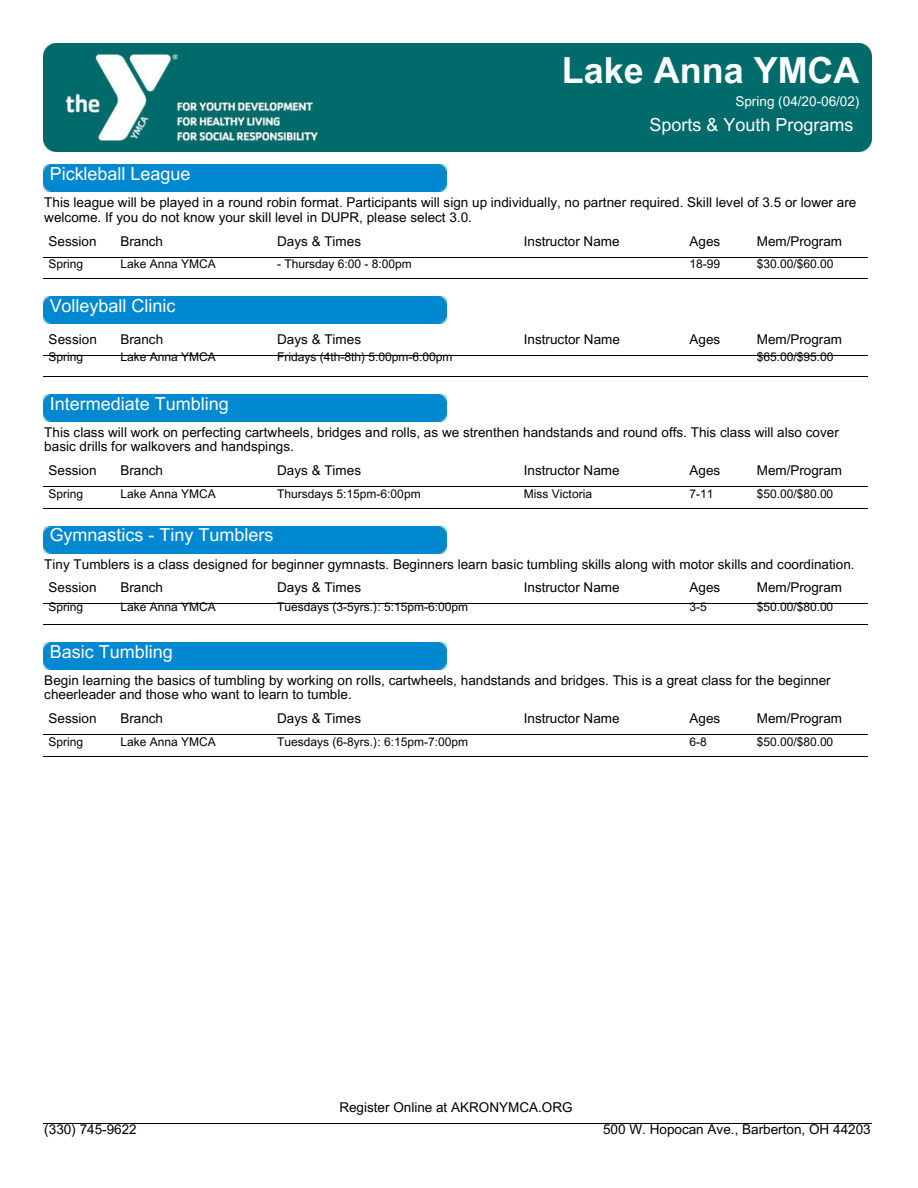
<style>
.page{position:relative;width:918px;height:1188px;background:#fff}
.page>*{position:absolute;margin:0;border:0;box-sizing:border-box;transform-origin:0 0}
.t1{font:700 36px "Arial MT Pro";color:#fff}
.t2{font:18px "Arial MT Pro";color:#fff}
.t3{font:13.5px/14.7px "Arial MT Pro";color:#000}
.t4{font:13.5px "Arial MT Pro";color:#fff}
.t5{font:12px "Arial MT Pro";color:#000}
</style>
<div class="page">
<img style="left:43px;top:43px;width:828px;height:108px">
<hr style="left:43px;top:257px;width:825px;height:1px;background:#000">
<div style="left:43px;top:165px;width:404px;height:27px;background:#0089d1"></div>
<hr style="left:43px;top:278px;width:825px;height:1px;background:#000">
<hr style="left:43px;top:355px;width:825px;height:1px;background:#000">
<div style="left:43px;top:296px;width:404px;height:27px;background:#0089d1"></div>
<hr style="left:43px;top:376px;width:825px;height:1px;background:#000">
<hr style="left:43px;top:487px;width:825px;height:1px;background:#000">
<div style="left:43px;top:394px;width:404px;height:27px;background:#0089d1"></div>
<hr style="left:43px;top:508px;width:825px;height:1px;background:#000">
<hr style="left:43px;top:603px;width:825px;height:1px;background:#000">
<div style="left:43px;top:526px;width:404px;height:27px;background:#0089d1"></div>
<hr style="left:43px;top:624px;width:825px;height:1px;background:#000">
<hr style="left:43px;top:735px;width:825px;height:1px;background:#000">
<div style="left:43px;top:642px;width:404px;height:27px;background:#0089d1"></div>
<hr style="left:43px;top:1123px;width:828px;height:1px;background:#000">
<hr style="left:43px;top:756px;width:825px;height:1px;background:#000">
<p class="t1" style="left:562px;top:57px;width:299px">Lake Anna YMCA</p>
<p class="t4" style="left:735px;top:97px;width:126px">Spring (04/20-06/02)</p>
<p class="t2" style="left:50px;top:167px;width:142px">Pickleball League</p>
<p class="t2" style="left:650px;top:118px;width:205px">Sports &amp; Youth Programs</p>
<p class="t3" style="left:44px;top:197px;width:814px">This league will be played in a round robin format. Participants will sign up individually, no partner required. Skill level of 3.5 or lower are welcome. If you do not know your skill level in DUPR, please select 3.0.</p>
<h1 class="t3" style="left:49px;top:235px;width:49px">Session</h1>
<h1 class="t5" style="left:49px;top:260px;width:36px">Spring</h1>
<p class="t3" style="left:277px;top:235px;width:85px">Days &amp; Times</p>
<p class="t5" style="left:277px;top:260px;width:136px">- Thursday 6:00 - 8:00pm</p>
<h2 class="t3" style="left:757px;top:235px;width:87px">Mem/Program</h2>
<p class="t5" style="left:757px;top:260px;width:78px">$30.00/$60.00</p>
<h2 class="t3" style="left:120px;top:235px;width:44px">Branch</h2>
<h2 class="t5" style="left:120px;top:260px;width:97px">Lake Anna YMCA</h2>
<p class="t3" style="left:524px;top:235px;width:97px">Instructor Name</p>
<p class="t3" style="left:690px;top:235px;width:32px">Ages</p>
<h2 class="t5" style="left:690px;top:260px;width:32px">18-99</h2>
<p class="t2" style="left:50px;top:299px;width:127px">Volleyball Clinic</p>
<p class="t3" style="left:49px;top:333px;width:50px">Session</p>
<p class="t5" style="left:49px;top:352px;width:36px">Spring</p>
<h1 class="t3" style="left:120px;top:333px;width:44px">Branch</h1>
<h2 class="t5" style="left:120px;top:352px;width:97px">Lake Anna YMCA</h2>
<h1 class="t2" style="left:50px;top:397px;width:181px">Intermediate Tumbling</h1>
<h2 class="t3" style="left:277px;top:333px;width:85px">Days &amp; Times</h2>
<p class="t5" style="left:277px;top:352px;width:177px">Fridays (4th-8th) 5:00pm-6:00pm</p>
<p class="t3" style="left:524px;top:333px;width:98px">Instructor Name</p>
<p class="t3" style="left:690px;top:333px;width:32px">Ages</p>
<p class="t3" style="left:757px;top:333px;width:87px">Mem/Program</p>
<h2 class="t5" style="left:757px;top:352px;width:78px">$65.00/$95.00</h2>
<p class="t3" style="left:44px;top:426px;width:796px">This class will work on perfecting cartwheels, bridges and rolls, as we strenthen handstands and round offs. This class will also cover basic drills for walkovers and handspings.</p>
<p class="t3" style="left:49px;top:465px;width:49px">Session</p>
<p class="t5" style="left:49px;top:489px;width:36px">Spring</p>
<p class="t3" style="left:277px;top:465px;width:85px">Days &amp; Times</p>
<p class="t5" style="left:277px;top:489px;width:145px">Thursdays 5:15pm-6:00pm</p>
<h1 class="t3" style="left:757px;top:465px;width:87px">Mem/Program</h1>
<h2 class="t5" style="left:757px;top:489px;width:78px">$50.00/$80.00</h2>
<h2 class="t3" style="left:120px;top:465px;width:44px">Branch</h2>
<h2 class="t5" style="left:120px;top:489px;width:97px">Lake Anna YMCA</h2>
<p class="t3" style="left:524px;top:465px;width:97px">Instructor Name</p>
<p class="t5" style="left:524px;top:489px;width:70px">Miss Victoria</p>
<p class="t3" style="left:690px;top:465px;width:32px">Ages</p>
<p class="t5" style="left:690px;top:489px;width:25px">7-11</p>
<h2 class="t2" style="left:50px;top:528px;width:225px">Gymnastics - Tiny Tumblers</h2>
<h2 class="t3" style="left:44px;top:559px;width:812px">Tiny Tumblers is a class designed for beginner gymnasts. Beginners learn basic tumbling skills along with motor skills and coordination.</h2>
<p class="t3" style="left:49px;top:582px;width:49px">Session</p>
<p class="t5" style="left:49px;top:602px;width:36px">Spring</p>
<p class="t3" style="left:277px;top:582px;width:85px">Days &amp; Times</p>
<h2 class="t5" style="left:277px;top:602px;width:192px">Tuesdays (3-5yrs.): 5:15pm-6:00pm</h2>
<p class="t3" style="left:757px;top:582px;width:87px">Mem/Program</p>
<p class="t5" style="left:757px;top:602px;width:78px">$50.00/$80.00</p>
<p class="t3" style="left:120px;top:582px;width:44px">Branch</p>
<p class="t5" style="left:120px;top:602px;width:97px">Lake Anna YMCA</p>
<h2 class="t3" style="left:524px;top:582px;width:97px">Instructor Name</h2>
<p class="t3" style="left:690px;top:582px;width:32px">Ages</p>
<p class="t5" style="left:690px;top:602px;width:19px">3-5</p>
<p class="t2" style="left:50px;top:645px;width:125px">Basic Tumbling</p>
<p class="t3" style="left:44px;top:674px;width:788px">Begin learning the basics of tumbling by working on rolls, cartwheels, handstands and bridges. This is a great class for the beginner cheerleader and those who want to learn to tumble.</p>
<p class="t3" style="left:49px;top:713px;width:49px">Session</p>
<p class="t5" style="left:49px;top:737px;width:36px">Spring</p>
<p class="t3" style="left:277px;top:713px;width:85px">Days &amp; Times</p>
<p class="t5" style="left:277px;top:737px;width:192px">Tuesdays (6-8yrs.): 6:15pm-7:00pm</p>
<p class="t3" style="left:757px;top:713px;width:87px">Mem/Program</p>
<p class="t5" style="left:757px;top:737px;width:78px">$50.00/$80.00</p>
<p class="t3" style="left:120px;top:713px;width:44px">Branch</p>
<p class="t5" style="left:120px;top:737px;width:97px">Lake Anna YMCA</p>
<h1 class="t3" style="left:524px;top:713px;width:97px">Instructor Name</h1>
<h2 class="t3" style="left:690px;top:713px;width:32px">Ages</h2>
<h2 class="t5" style="left:690px;top:737px;width:19px">6-8</h2>
<p class="t3" style="left:44px;top:1124px;width:94px">(330) 745-9622</p>
<h2 class="t3" style="left:339px;top:1101px;width:235px">Register Online at AKRONYMCA.ORG</h2>
<h1 class="t3" style="left:603px;top:1124px;width:269px">500 W. Hopocan Ave., Barberton, OH 44203</h1>
</div>
